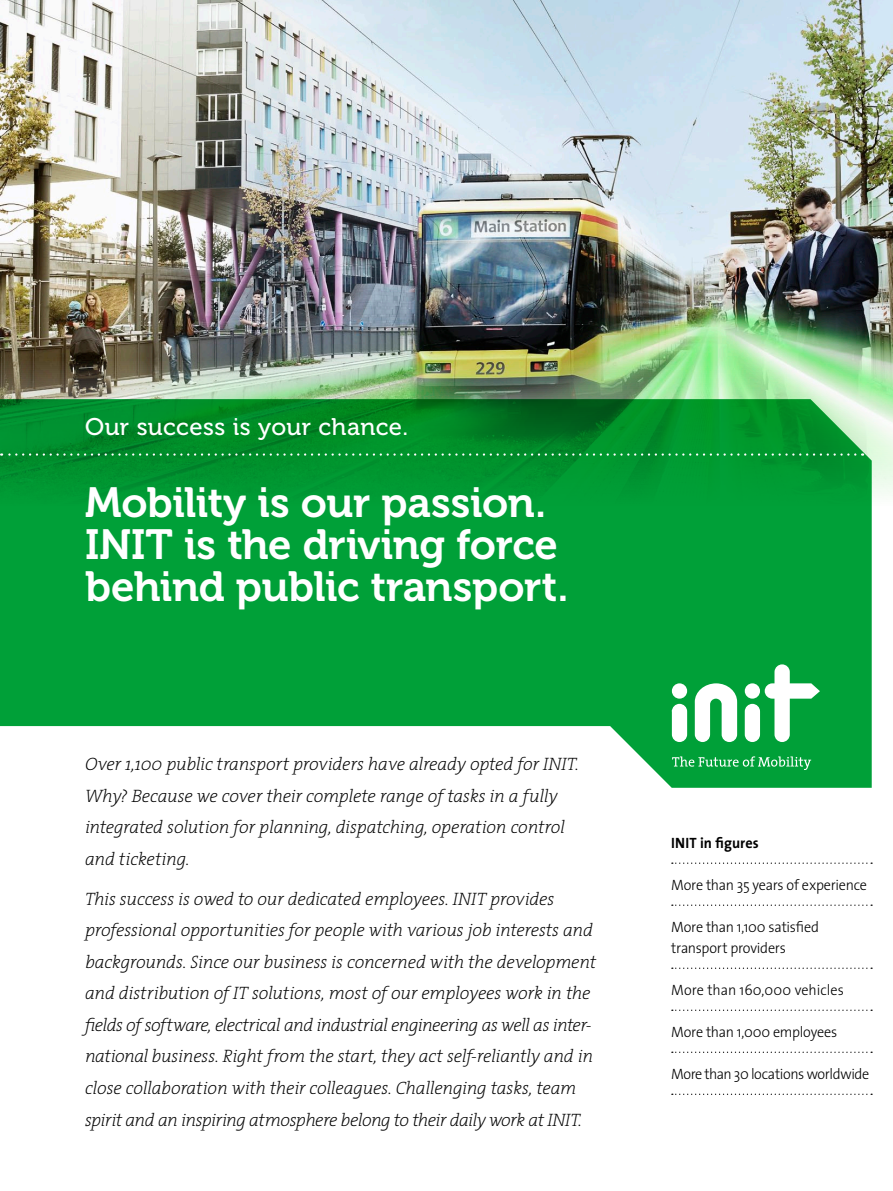
<style>
.page{position:relative;width:893px;height:1191px;background:#fff}
.page>*{position:absolute;margin:0;border:0;box-sizing:border-box;transform-origin:0 0}
.t1{font:42px/42px "Museo 700";letter-spacing:-.01em;color:#fff}
.t2{font:24px "Museo 500";letter-spacing:.015em;color:#fff}
.t3{font:italic 200 18px/31.5px "The Serif";letter-spacing:-.015em;color:#000}
.t4{font:300 15px/21px "The Sans";letter-spacing:-.015em;color:#000;scale:.95 1}
.t5{font:700 15px "The Sans";letter-spacing:.01em;color:#000;scale:.95 1}
</style>
<div class="page">
<img style="left:0;top:0;width:893px;height:496px">
<svg style="left:0;top:399px;width:872px;height:389px;background:#20a74e"></svg>
<svg style="left:1px;top:453px;width:854px;height:3px;background:#2fa452"></svg>
<svg style="left:695px;top:683px;width:42px;height:59px"></svg>
<svg style="left:672px;top:704px;width:15px;height:38px"></svg>
<div style="left:672px;top:683px;width:15px;height:15px;background:#fff;border-radius:50%"></div>
<svg style="left:745px;top:664px;width:75px;height:78px"></svg>
<div style="left:745px;top:683px;width:15px;height:15px;background:#fff;border-radius:50%"></div>
<svg style="left:672px;top:756px;width:139px;height:14px;background:#36b362"></svg>
<svg style="left:672px;top:862px;width:200px;height:2px"></svg>
<svg style="left:672px;top:904px;width:200px;height:2px"></svg>
<svg style="left:672px;top:967px;width:200px;height:2px"></svg>
<svg style="left:672px;top:1009px;width:200px;height:2px"></svg>
<svg style="left:672px;top:1051px;width:200px;height:2px"></svg>
<svg style="left:672px;top:1093px;width:200px;height:2px"></svg>
<h2 class="t2" style="left:85px;top:413px;width:325px">Our success is your chance.</h2>
<h1 class="t1" style="left:85px;top:482px;width:485px">Mobility is our passion.<br>INIT is the driving force behind public transport.</h1>
<p class="t3" style="left:85px;top:748px;width:495px">Over 1,100 public transport providers have already opted for INIT.<br>Why? Because we cover their complete range of tasks in a fully integrated solution for planning, dispatching, operation control and ticketing.</p>
<p class="t3" style="left:85px;top:882px;width:513px">This success is owed to our dedicated employees. INIT provides professional opportunities for people with various job interests and backgrounds. Since our business is concerned with the development and distribution of IT solutions, most of our employees work in the fields of software, electrical and industrial engineering as well as inter&shy;national business. Right from the start, they act self-reliantly and in close collaboration with their colleagues. Challenging tasks, team spirit and an inspiring atmosphere belong to their daily work at INIT.</p>
<p class="t5" style="left:671px;top:830px;width:94px">INIT in figures</p>
<p class="t4" style="left:671px;top:874px;width:208px">More than 35 years of experience</p>
<p class="t4" style="left:671px;top:916px;width:157px">More than 1,100 satisfied transport providers</p>
<p class="t4" style="left:671px;top:979px;width:183px">More than 160,000 vehicles</p>
<p class="t4" style="left:671px;top:1021px;width:176px">More than 1,000 employees</p>
<p class="t4" style="left:671px;top:1063px;width:210px">More than 30 locations worldwide</p>
</div>
